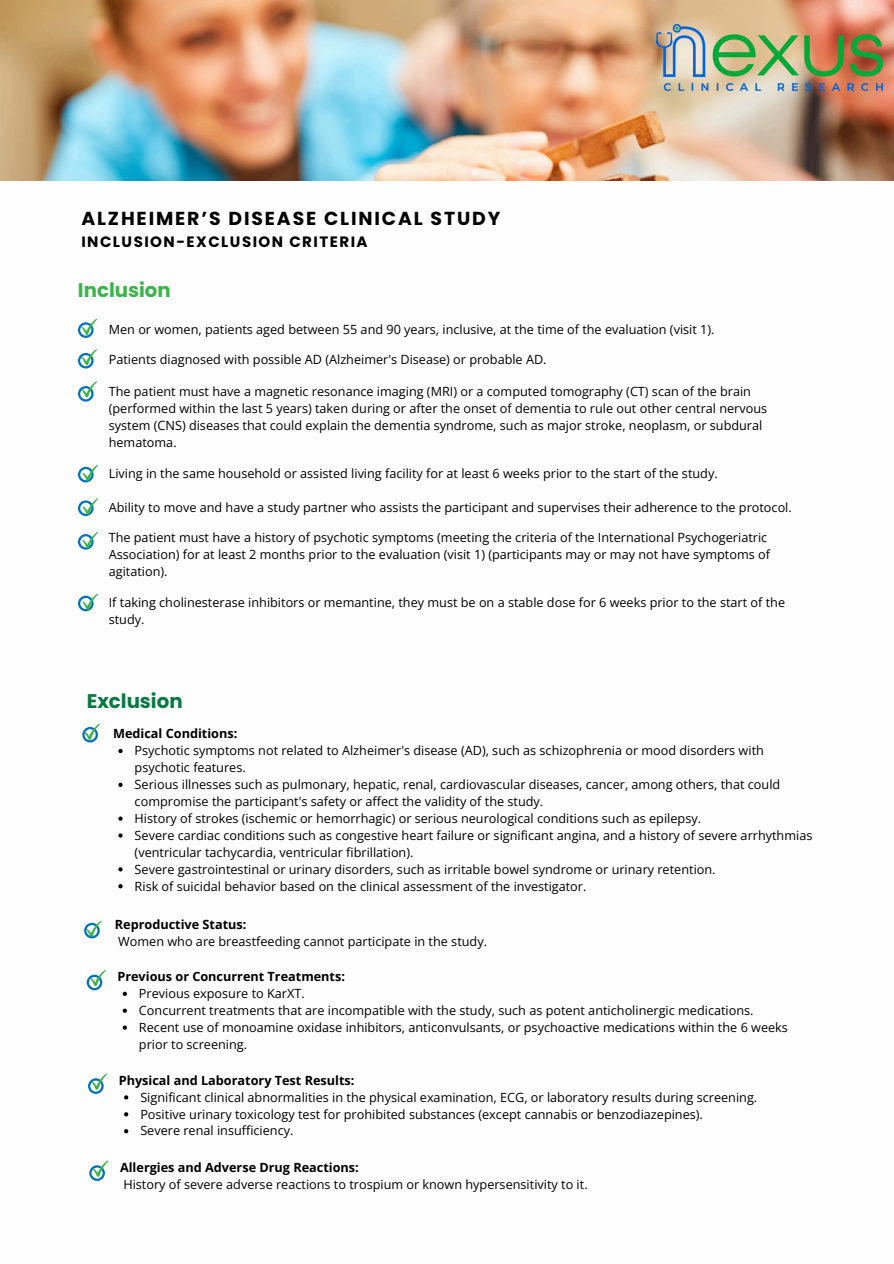
<style>
.page{position:relative;width:894px;height:1264px;background:#fff}
.page>*{position:absolute;margin:0;border:0;box-sizing:border-box;transform-origin:0 0}
.t1{font:700 19.65px "Poppins";color:#3ab54a}
.t2{font:700 19.65px "Poppins";color:#087942}
.t3{font:700 18.75px "Poppins";letter-spacing:.1em;color:#000}
.t4{font:700 15px "Poppins";letter-spacing:.1em;color:#000}
.t5{font:12.75px/17px "Open Sans";color:#000}
.t6{font:700 12.75px "Open Sans";color:#000}
</style>
<div class="page">
<svg style="left:78px;top:318px;width:19px;height:20px"></svg>
<svg style="left:78px;top:349px;width:19px;height:19px"></svg>
<svg style="left:78px;top:381px;width:19px;height:20px"></svg>
<svg style="left:82px;top:723px;width:18px;height:19px"></svg>
<svg style="left:84px;top:920px;width:18px;height:18px"></svg>
<svg style="left:87px;top:969px;width:19px;height:21px"></svg>
<svg style="left:88px;top:1073px;width:19px;height:20px"></svg>
<svg style="left:78px;top:464px;width:20px;height:18px"></svg>
<svg style="left:78px;top:498px;width:20px;height:18px"></svg>
<svg style="left:78px;top:532px;width:20px;height:17px"></svg>
<svg style="left:78px;top:593px;width:20px;height:18px"></svg>
<svg style="left:89px;top:1160px;width:19px;height:20px"></svg>
<img style="left:0;top:0;width:893px;height:181px">
<img style="left:656px;top:24px;width:226px;height:67px">
<svg style="left:118px;top:749px;width:5px;height:4px"></svg>
<svg style="left:118px;top:782px;width:5px;height:5px"></svg>
<svg style="left:118px;top:816px;width:5px;height:4px"></svg>
<svg style="left:118px;top:833px;width:5px;height:4px"></svg>
<svg style="left:118px;top:867px;width:5px;height:4px"></svg>
<svg style="left:118px;top:884px;width:5px;height:4px"></svg>
<svg style="left:123px;top:991px;width:4px;height:4px"></svg>
<svg style="left:123px;top:1008px;width:4px;height:4px"></svg>
<svg style="left:123px;top:1025px;width:4px;height:4px"></svg>
<svg style="left:124px;top:1095px;width:4px;height:4px"></svg>
<svg style="left:124px;top:1112px;width:4px;height:4px"></svg>
<svg style="left:124px;top:1129px;width:4px;height:4px"></svg>
<p class="t3" style="left:81px;top:206px;width:420px">ALZHEIMER’S DISEASE CLINICAL STUDY</p>
<p class="t4" style="left:81px;top:231px;width:288px">INCLUSION-EXCLUSION CRITERIA</p>
<p class="t1" style="left:78px;top:276px;width:94px">Inclusion</p>
<h1 class="t5" style="left:109px;top:320px;width:607px">Men or women, patients aged between 55 and 90 years, inclusive, at the time of the evaluation (visit 1).</h1>
<p class="t5" style="left:109px;top:351px;width:439px">Patients diagnosed with possible AD (Alzheimer's Disease) or probable AD.</p>
<p class="t5" style="left:109px;top:383px;width:659px">The patient must have a magnetic resonance imaging (MRI) or a computed tomography (CT) scan of the brain (performed within the last 5 years) taken during or after the onset of dementia to rule out other central nervous system (CNS) diseases that could explain the dementia syndrome, such as major stroke, neoplasm, or subdural hematoma.</p>
<p class="t5" style="left:109px;top:465px;width:610px">Living in the same household or assisted living facility for at least 6 weeks prior to the start of the study.</p>
<p class="t5" style="left:109px;top:498px;width:684px">Ability to move and have a study partner who assists the participant and supervises their adherence to the protocol.</p>
<p class="t5" style="left:109px;top:528px;width:662px">The patient must have a history of psychotic symptoms (meeting the criteria of the International Psychogeriatric<br>Association) for at least 2 months prior to the evaluation (visit 1) (participants may or may not have symptoms of agitation).</p>
<p class="t5" style="left:109px;top:593px;width:677px">If taking cholinesterase inhibitors or memantine, they must be on a stable dose for 6 weeks prior to the start of the study.</p>
<p class="t2" style="left:87px;top:687px;width:97px">Exclusion</p>
<h2 class="t6" style="left:113px;top:724px;width:126px">Medical Conditions:</h2>
<p class="t5" style="left:135px;top:741px;width:630px">Psychotic symptoms not related to Alzheimer's disease (AD), such as schizophrenia or mood disorders with psychotic features.</p>
<p class="t5" style="left:135px;top:775px;width:647px">Serious illnesses such as pulmonary, hepatic, renal, cardiovascular diseases, cancer, among others, that could compromise the participant's safety or affect the validity of the study.</p>
<p class="t5" style="left:135px;top:809px;width:567px">History of strokes (ischemic or hemorrhagic) or serious neurological conditions such as epilepsy.</p>
<p class="t5" style="left:135px;top:826px;width:679px">Severe cardiac conditions such as congestive heart failure or significant angina, and a history of severe arrhythmias (ventricular tachycardia, ventricular fibrillation).</p>
<p class="t5" style="left:135px;top:860px;width:582px">Severe gastrointestinal or urinary disorders, such as irritable bowel syndrome or urinary retention.</p>
<p class="t5" style="left:135px;top:877px;width:453px">Risk of suicidal behavior based on the clinical assessment of the investigator.</p>
<p class="t6" style="left:115px;top:915px;width:133px">Reproductive Status:</p>
<p class="t5" style="left:118px;top:932px;width:370px">Women who are breastfeeding cannot participate in the study.</p>
<p class="t6" style="left:117px;top:967px;width:229px">Previous or Concurrent Treatments:</p>
<p class="t5" style="left:139px;top:984px;width:167px">Previous exposure to KarXT.</p>
<p class="t5" style="left:139px;top:1001px;width:616px">Concurrent treatments that are incompatible with the study, such as potent anticholinergic medications.</p>
<h2 class="t5" style="left:139px;top:1018px;width:650px">Recent use of monoamine oxidase inhibitors, anticonvulsants, or psychoactive medications within the 6 weeks prior to screening.</h2>
<p class="t6" style="left:119px;top:1071px;width:237px">Physical and Laboratory Test Results:</p>
<p class="t5" style="left:140px;top:1088px;width:618px">Significant clinical abnormalities in the physical examination, ECG, or laboratory results during screening.</p>
<h3 class="t5" style="left:140px;top:1105px;width:564px">Positive urinary toxicology test for prohibited substances (except cannabis or benzodiazepines).</h3>
<p class="t5" style="left:140px;top:1121px;width:154px">Severe renal insufficiency.</p>
<p class="t6" style="left:120px;top:1158px;width:240px">Allergies and Adverse Drug Reactions:</p>
<p class="t5" style="left:123px;top:1175px;width:465px">History of severe adverse reactions to trospium or known hypersensitivity to it.</p>
</div>
